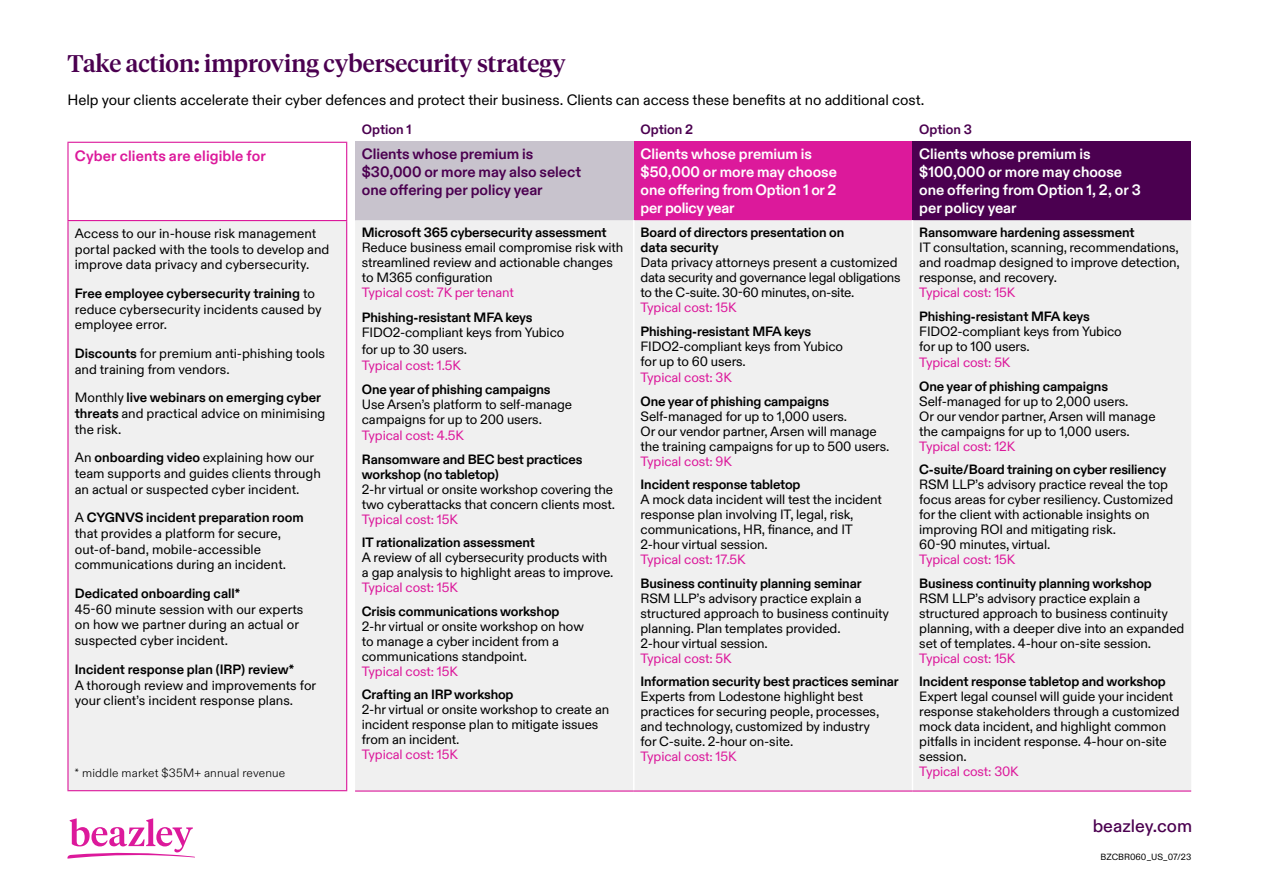
<style>
.page{position:relative;width:1263px;height:893px;background:#fff}
.page>*{position:absolute;margin:0;border:0;box-sizing:border-box;transform-origin:0 0}
.t1{font:500 24px "Tiempos Headline";color:#4b0050}
.t2{font:500 18px "ABC Diatype";color:#4b0050}
.t3{font:700 15px/18px "ABC Diatype";letter-spacing:-.005em;color:#fff}
.t4{font:15px "ABC Diatype";letter-spacing:-.005em;color:#000}
.t5{font:700 15px/18px "ABC Diatype";letter-spacing:-.005em;color:#4b0050}
.t6{font:700 15px "ABC Diatype";letter-spacing:.005em;color:#dc199b}
.t7{font:13.5px/15px "ABC Diatype";letter-spacing:-.01em;color:#000}
.t8{font:700 13.5px/15px "ABC Diatype";letter-spacing:-.01em;color:#000}
.t9{font:13.5px "ABC Diatype";letter-spacing:-.01em;color:#dc199b}
.t10{font:700 13.5px "ABC Diatype";color:#4b0050}
.t11{font:300 12px "ABC Diatype";letter-spacing:.015em;color:#000}
.t12{font:9px "ABC Diatype";color:#000}
.s1{font-weight:700}
</style>
<div class="page">
<div style="left:355px;top:141px;width:279px;height:79px;background:#c8c3cd"></div>
<div style="left:634px;top:141px;width:278px;height:79px;background:#dc199b"></div>
<div style="left:912px;top:141px;width:279px;height:79px;background:#4b0050"></div>
<div style="left:355px;top:220px;width:836px;height:570px;background:#f0f0f0"></div>
<hr style="left:633px;top:220px;width:1px;height:570px;background:#fff">
<hr style="left:912px;top:220px;width:1px;height:570px;background:#fff">
<hr style="left:355px;top:790px;width:279px;height:2px;background:#dc199b">
<hr style="left:634px;top:790px;width:278px;height:2px;background:#dc199b">
<hr style="left:912px;top:790px;width:279px;height:2px;background:#dc199b">
<div style="left:68px;top:221px;width:279px;height:570px;background:#f0f0f0"></div>
<hr style="left:67px;top:142px;width:280px;height:1px;background:#dc199b">
<hr style="left:67px;top:143px;width:2px;height:77px;background:#dc199b">
<hr style="left:346px;top:143px;width:1px;height:77px;background:#dc199b">
<hr style="left:67px;top:220px;width:280px;height:1px;background:#dc199b">
<hr style="left:67px;top:221px;width:2px;height:569px;background:#dc199b">
<hr style="left:346px;top:221px;width:1px;height:569px;background:#dc199b">
<hr style="left:67px;top:790px;width:280px;height:1px;background:#dc199b">
<svg style="left:67px;top:818px;width:128px;height:41px"></svg>
<h1 class="t1" style="left:67px;top:47px;width:500px">Take action: improving cybersecurity strategy</h1>
<p class="t4" style="left:67px;top:88px;width:858px">Help your clients accelerate their cyber defences and protect their business. Clients can access these benefits at no additional cost.</p>
<p class="t6" style="left:75px;top:144px;width:193px">Cyber clients are eligible for</p>
<p class="t7" style="left:75px;top:224px;width:256px;line-height:15.8px">Access to our in-house risk management portal packed with the tools to develop and improve data privacy and cybersecurity.</p>
<p class="t7" style="left:75px;top:284px;width:248px;line-height:15.8px"><span class="s1">Free employee cybersecurity training</span> to reduce cybersecurity incidents caused by employee error.</p>
<p class="t7" style="left:75px;top:344px;width:252px;line-height:15.8px"><span class="s1">Discounts</span> for premium anti-phishing tools and training from vendors.</p>
<p class="t7" style="left:75px;top:389px;width:252px;line-height:15.8px">Monthly <span class="s1">live webinars on emerging cyber threats</span> and practical advice on minimising the risk.</p>
<p class="t7" style="left:75px;top:449px;width:247px;line-height:15.8px">An <span class="s1">onboarding video</span> explaining how our team supports and guides clients through an actual or suspected cyber incident.</p>
<p class="t7" style="left:75px;top:509px;width:230px;line-height:15.8px">A <span class="s1">CYGNVS incident preparation room </span>that provides a platform for secure, out-of-band, mobile-accessible communications during an incident.</p>
<p class="t8" style="left:75px;top:585px;width:167px">Dedicated onboarding call*</p>
<p class="t7" style="left:75px;top:600px;width:230px;line-height:15.8px">45-60 minute session with our experts on how we partner during an actual or suspected cyber incident.</p>
<p class="t8" style="left:75px;top:661px;width:221px">Incident response plan (IRP) review*</p>
<p class="t7" style="left:75px;top:676px;width:243px;line-height:15.8px">A thorough review and improvements for your client’s incident response plans.</p>
<p class="t11" style="left:74px;top:764px;width:212px">* middle market $35M+ annual revenue</p>
<p class="t10" style="left:362px;top:119px;width:51px">Option 1</p>
<p class="t10" style="left:641px;top:119px;width:54px">Option 2</p>
<p class="t10" style="left:919px;top:119px;width:54px">Option 3</p>
<p class="t5" style="left:362px;top:144px;width:221px">Clients whose premium is $30,000 or more may also select one offering per policy year</p>
<p class="t3" style="left:641px;top:144px;width:198px">Clients whose premium is $50,000 or more may choose one offering from Option 1 or 2 per policy year</p>
<p class="t3" style="left:919px;top:144px;width:223px">Clients whose premium is $100,000 or more may choose one offering from Option 1, 2, or 3 per policy year</p>
<p class="t8" style="left:362px;top:225px;width:246px">Microsoft 365 cybersecurity assessment</p>
<p class="t7" style="left:362px;top:239px;width:263px">Reduce business email compromise risk with streamlined review and actionable changes to M365 configuration</p>
<p class="t9" style="left:362px;top:282px;width:153px">Typical cost: 7K per tenant</p>
<p class="t8" style="left:362px;top:310px;width:172px">Phishing-resistant MFA keys</p>
<p class="t7" style="left:362px;top:324px;width:204px;line-height:16.5px">FIDO2-compliant keys from Yubico for up to 30 users.</p>
<p class="t9" style="left:362px;top:355px;width:101px">Typical cost: 1.5K</p>
<p class="t8" style="left:362px;top:381px;width:190px">One year of phishing campaigns</p>
<p class="t7" style="left:362px;top:396px;width:212px">Use Arsen’s platform to self-manage campaigns for up to 200 users.</p>
<p class="t9" style="left:362px;top:425px;width:104px">Typical cost: 4.5K</p>
<p class="t8" style="left:362px;top:451px;width:222px">Ransomware and BEC best practices workshop (no tabletop)</p>
<p class="t7" style="left:362px;top:481px;width:255px">2-hr virtual or onsite workshop covering the two cyberattacks that concern clients most.</p>
<p class="t9" style="left:362px;top:509px;width:97px">Typical cost: 15K</p>
<p class="t8" style="left:362px;top:535px;width:175px">IT rationalization assessment</p>
<p class="t7" style="left:362px;top:549px;width:253px">A review of all cybersecurity products with a gap analysis to highlight areas to improve.</p>
<p class="t9" style="left:362px;top:577px;width:97px">Typical cost: 15K</p>
<p class="t8" style="left:362px;top:603px;width:199px">Crisis communications workshop</p>
<p class="t7" style="left:362px;top:618px;width:224px">2-hr virtual or onsite workshop on how to manage a cyber incident from a communications standpoint.</p>
<p class="t9" style="left:362px;top:661px;width:97px">Typical cost: 15K</p>
<p class="t8" style="left:362px;top:687px;width:153px">Crafting an IRP workshop</p>
<p class="t7" style="left:362px;top:701px;width:249px">2-hr virtual or onsite workshop to create an incident response plan to mitigate issues from an incident.</p>
<p class="t9" style="left:362px;top:744px;width:97px">Typical cost: 15K</p>
<p class="t8" style="left:641px;top:225px;width:205px">Board of directors presentation on data security</p>
<p class="t7" style="left:641px;top:254px;width:261px">Data privacy attorneys present a customized data security and governance legal obligations to the C-suite. 30-60 minutes, on-site.</p>
<p class="t9" style="left:641px;top:297px;width:97px">Typical cost: 15K</p>
<p class="t8" style="left:641px;top:323px;width:172px">Phishing-resistant MFA keys</p>
<p class="t7" style="left:641px;top:338px;width:204px">FIDO2-compliant keys from Yubico for up to 60 users.</p>
<p class="t9" style="left:641px;top:367px;width:93px">Typical cost: 3K</p>
<p class="t8" style="left:641px;top:393px;width:190px">One year of phishing campaigns</p>
<p class="t7" style="left:641px;top:408px;width:250px">Self-managed for up to 1,000 users.<br>Or our vendor partner, Arsen will manage the training campaigns for up to 500 users.</p>
<p class="t9" style="left:641px;top:451px;width:93px">Typical cost: 9K</p>
<p class="t8" style="left:641px;top:477px;width:161px">Incident response tabletop</p>
<p class="t7" style="left:641px;top:491px;width:243px">A mock data incident will test the incident response plan involving IT, legal, risk, communications, HR, finance, and IT 2-hour virtual session.</p>
<p class="t9" style="left:641px;top:549px;width:106px">Typical cost: 17.5K</p>
<p class="t8" style="left:641px;top:575px;width:222px">Business continuity planning seminar</p>
<p class="t7" style="left:641px;top:590px;width:250px">RSM LLP’s advisory practice explain a structured approach to business continuity planning. Plan templates provided.<br>2-hour virtual session.</p>
<p class="t9" style="left:641px;top:648px;width:93px">Typical cost: 5K</p>
<p class="t8" style="left:641px;top:674px;width:260px">Information security best practices seminar</p>
<p class="t7" style="left:641px;top:688px;width:240px">Experts from Lodestone highlight best practices for securing people, processes, and technology, customized by industry for C-suite. 2-hour on-site.</p>
<p class="t9" style="left:641px;top:746px;width:97px">Typical cost: 15K</p>
<p class="t8" style="left:919px;top:224px;width:217px">Ransomware hardening assessment</p>
<p class="t7" style="left:919px;top:239px;width:262px;text-align:justify">IT consultation, scanning, recommendations, and roadmap designed to improve detection, response, and recovery.</p>
<p class="t9" style="left:919px;top:282px;width:97px">Typical cost: 15K</p>
<p class="t8" style="left:919px;top:308px;width:172px">Phishing-resistant MFA keys</p>
<p class="t7" style="left:919px;top:323px;width:204px">FIDO2-compliant keys from Yubico for up to 100 users.</p>
<p class="t9" style="left:919px;top:352px;width:93px">Typical cost: 5K</p>
<p class="t8" style="left:919px;top:378px;width:190px">One year of phishing campaigns</p>
<p class="t7" style="left:919px;top:393px;width:238px">Self-managed for up to 2,000 users.<br>Or our vendor partner, Arsen will manage the campaigns for up to 1,000 users.</p>
<p class="t9" style="left:919px;top:436px;width:97px">Typical cost: 12K</p>
<p class="t8" style="left:919px;top:461px;width:248px">C-suite/Board training on cyber resiliency</p>
<p class="t7" style="left:919px;top:476px;width:255px">RSM LLP’s advisory practice reveal the top focus areas for cyber resiliency. Customized for the client with actionable insights on improving ROI and mitigating risk.<br>60-90 minutes, virtual.</p>
<p class="t9" style="left:919px;top:549px;width:97px">Typical cost: 15K</p>
<p class="t8" style="left:919px;top:575px;width:234px">Business continuity planning workshop</p>
<p class="t7" style="left:919px;top:590px;width:267px">RSM LLP’s advisory practice explain a structured approach to business continuity planning, with a deeper dive into an expanded set of templates. 4-hour on-site session.</p>
<p class="t9" style="left:919px;top:648px;width:97px">Typical cost: 15K</p>
<p class="t8" style="left:919px;top:673px;width:248px">Incident response tabletop and workshop</p>
<p class="t7" style="left:919px;top:688px;width:262px">Expert legal counsel will guide your incident response stakeholders through a customized mock data incident, and highlight common pitfalls in incident response. 4-hour on-site session.</p>
<p class="t9" style="left:919px;top:761px;width:101px">Typical cost: 30K</p>
<h2 class="t2" style="left:1093px;top:812px;width:101px">beazley.com</h2>
<p class="t12" style="left:1100px;top:850px;width:92px">BZCBR060_US_07/23</p>
</div>
